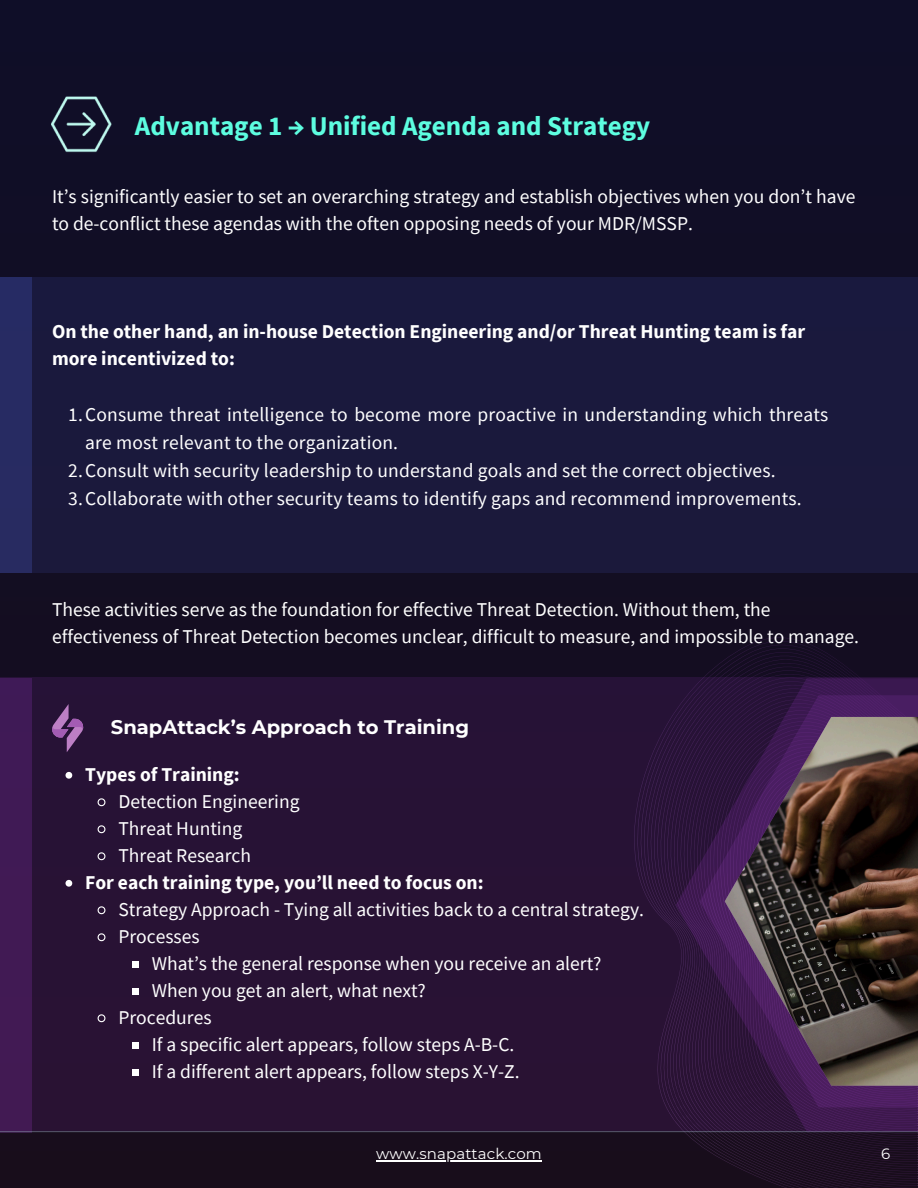
<style>
.page{position:relative;width:918px;height:1188px;background:#110e26}
.page>*{position:absolute;margin:0;border:0;box-sizing:border-box;transform-origin:0 0}
.t1{font:700 27px "Source Sans Pro";color:#5dfde0}
.t2{font:19.5px/27px "Source Sans Pro";color:#fff}
.t3{font:700 19.5px/27px "Source Sans Pro";color:#fff}
.t4{font:700 19.5px "Montserrat";color:#fff}
.t5{font:15px "Montserrat";letter-spacing:.01em;color:#fff}
</style>
<div class="page">
<div style="left:0;top:278px;width:918px;height:295px;background:#1a193c"></div>
<svg style="left:561px;top:637px;width:357px;height:551px"></svg>
<div style="left:0;top:678px;width:917px;height:454px;background:#281234"></div>
<hr style="left:376px;top:1160px;width:166px;height:2px;background:#fff">
<div style="left:0;top:678px;width:32px;height:454px;background:#411a54"></div>
<svg style="left:52px;top:704px;width:32px;height:48px"></svg>
<svg style="left:66px;top:772px;width:6px;height:7px"></svg>
<svg style="left:97px;top:798px;width:9px;height:9px"></svg>
<svg style="left:97px;top:825px;width:9px;height:9px"></svg>
<svg style="left:97px;top:852px;width:9px;height:9px"></svg>
<svg style="left:66px;top:880px;width:6px;height:7px"></svg>
<svg style="left:97px;top:906px;width:9px;height:9px"></svg>
<svg style="left:97px;top:933px;width:9px;height:9px"></svg>
<div style="left:132px;top:961px;width:7px;height:7px;background:#fff"></div>
<div style="left:132px;top:988px;width:7px;height:7px;background:#fff"></div>
<svg style="left:97px;top:1014px;width:9px;height:9px"></svg>
<div style="left:132px;top:1042px;width:7px;height:7px;background:#fff"></div>
<div style="left:132px;top:1069px;width:7px;height:7px;background:#fff"></div>
<hr style="left:0;top:1131px;width:918px;height:1px;background:#c2fef3">
<img style="left:52px;top:96px;width:60px;height:57px">
<svg style="left:676px;top:678px;width:242px;height:454px"></svg>
<svg style="left:700px;top:695px;width:218px;height:412px"></svg>
<img style="left:725px;top:717px;width:193px;height:369px">
<div style="left:0;top:278px;width:32px;height:295px;background:#272b62"></div>
<h3 class="t1" style="left:135px;top:109px;width:517px">Advantage 1 → Unified Agenda and Strategy</h3>
<h2 class="t2" style="left:52px;top:183px;width:805px">It’s significantly easier to set an overarching strategy and establish objectives when you don’t have to de-conflict these agendas with the often opposing needs of your MDR/MSSP.</h2>
<p class="t3" style="left:52px;top:318px;width:755px">On the other hand, an in-house Detection Engineering and/or Threat Hunting team is far more incentivized to:</p>
<p class="t2" style="left:85px;top:400px;width:745px;line-height:28.2px;text-indent:-17px">1.Consume threat intelligence to become more proactive in understanding which threats are most relevant to the organization.</p>
<p class="t2" style="left:68px;top:457px;width:709px">2.Consult with security leadership to understand goals and set the correct objectives.</p>
<p class="t2" style="left:68px;top:485px;width:735px">3.Collaborate with other security teams to identify gaps and recommend improvements.</p>
<p class="t2" style="left:52px;top:596px;width:809px">These activities serve as the foundation for effective Threat Detection. Without them, the effectiveness of Threat Detection becomes unclear, difficult to measure, and impossible to manage.</p>
<h3 class="t4" style="left:111px;top:715px;width:360px">SnapAttack’s Approach to Training</h3>
<p class="t3" style="left:85px;top:760px;width:156px">Types of Training:</p>
<p class="t2" style="left:119px;top:787px;width:183px">Detection Engineering</p>
<p class="t2" style="left:119px;top:814px;width:125px">Threat Hunting</p>
<p class="t2" style="left:119px;top:841px;width:134px">Threat Research</p>
<p class="t3" style="left:85px;top:868px;width:400px">For each training type, you’ll need to focus on:</p>
<h2 class="t2" style="left:119px;top:895px;width:527px">Strategy Approach - Tying all activities back to a central strategy.</h2>
<p class="t2" style="left:119px;top:922px;width:83px">Processes</p>
<p class="t2" style="left:152px;top:949px;width:451px">What’s the general response when you receive an alert?</p>
<p class="t2" style="left:152px;top:976px;width:276px">When you get an alert, what next?</p>
<p class="t2" style="left:119px;top:1003px;width:95px">Procedures</p>
<p class="t2" style="left:152px;top:1030px;width:364px">If a specific alert appears, follow steps A-B-C.</p>
<p class="t2" style="left:152px;top:1057px;width:369px">If a different alert appears, follow steps X-Y-Z.</p>
<h1 class="t5" style="left:376px;top:1145px;width:167px">www.snapattack.com</h1>
<p class="t5" style="left:881px;top:1145px;width:11px">6</p>
</div>
